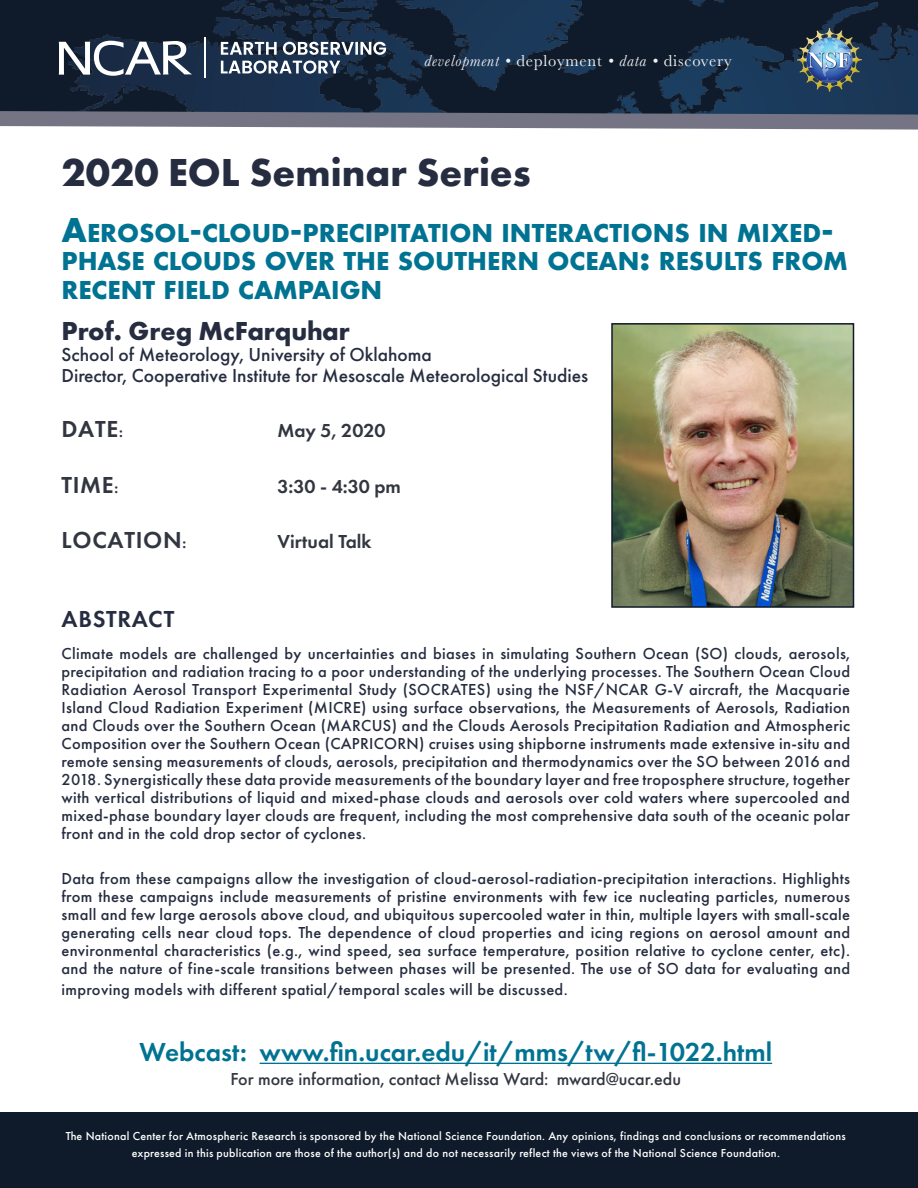
<style>
.page{position:relative;width:918px;height:1188px;background:#fff}
.page>*{position:absolute;margin:0;border:0;box-sizing:border-box;transform-origin:0 0}
.t1{font:700 40.5px "Futura PT";color:#262d40}
.t2{font:700 27px/28.5px "Futura PT";color:#007392}
.t3{font:600 27px "Futura PT";color:#007392}
.t4{font:700 27px "Futura PT";color:#262d40}
.t5{font:600 24px "Futura PT";letter-spacing:.03em;color:#323640}
.t6{font:600 24px "Futura PT";letter-spacing:.03em;color:#262d40}
.t7{font:500 19.5px/21px "Futura PT";color:#262d40}
.t8{font:600 19.5px "Futura PT";color:#323640}
.t9{font:500 18px "Futura PT";color:#323640}
.t10{font:500 16.5px/18px "Futura PT";letter-spacing:.02em;color:#262d40;text-align:justify}
.SubHeader{font:16.5px "Baskerville";letter-spacing:.05em;color:#f0f1f3}
.t11{font:500 12px "Futura PT";letter-spacing:.02em;color:#fff}
.s1{font-style:italic}
.s2{font-size:36px}
.s3{font-size:15px}
</style>
<div class="page">
<div style="left:0;top:0;width:918px;height:120px;background:#0f1b2a"></div>
<img style="left:70px;top:0;width:848px;height:103px">
<svg style="left:221px;top:42px;width:165px;height:32px;background:#616e80"></svg>
<svg style="left:59px;top:41px;width:133px;height:35px;background:#697484"></svg>
<hr style="left:204px;top:38px;width:2px;height:40px;background:#fff">
<img style="left:797px;top:28px;width:65px;height:64px">
<svg style="left:0;top:103px;width:918px;height:27px"></svg>
<hr style="left:260px;top:1063px;width:512px;height:1px;background:#007392">
<div style="left:0;top:1112px;width:918px;height:76px;background:#0f1b2a"></div>
<img style="left:614px;top:326px;width:237px;height:279px">
<div style="left:611px;top:323px;width:243px;height:285px;border:2px solid #0f1b2a"></div>
<p class="SubHeader" style="left:424px;top:50px;width:309px"><span class="s1">development •</span> deployment <span class="s1">• data •</span> discovery</p>
<p class="t1" style="left:62px;top:146px;width:471px">2020 EOL Seminar Series</p>
<p class="t2" style="left:62px;top:218px;width:788px"><span class="s2">A</span>EROSOL<span class="s2">-</span>CLOUD<span class="s2">-</span>PRECIPITATION INTERACTIONS IN MIXED<span class="s2">-<br></span>PHASE CLOUDS OVER THE SOUTHERN OCEAN<span class="s2">:</span> RESULTS FROM<br>RECENT FIELD CAMPAIGN</p>
<p class="t4" style="left:62px;top:313px;width:290px">Prof. Greg McFarquhar</p>
<p class="t7" style="left:62px;top:344px;width:528px">School of Meteorology, University of Oklahoma<br>Director, Cooperative Institute for Mesoscale Meteorological Studies</p>
<p class="t5" style="left:62px;top:414px;width:63px">DATE<span class="s3">:</span></p>
<p class="t8" style="left:278px;top:419px;width:110px">May 5, 2020</p>
<p class="t5" style="left:62px;top:470px;width:58px">TIME<span class="s3">:</span></p>
<p class="t8" style="left:278px;top:474px;width:125px">3:30 - 4:30 pm</p>
<p class="t5" style="left:62px;top:525px;width:126px">LOCATION<span class="s3">:</span></p>
<p class="t8" style="left:278px;top:530px;width:96px">Virtual Talk</p>
<p class="t6" style="left:62px;top:604px;width:114px">ABSTRACT</p>
<p class="t10" style="left:62px;top:644px;width:790px">Climate models are challenged by uncertainties and biases in simulating Southern Ocean (SO) clouds, aerosols, precipitation and radiation tracing to a poor understanding of the underlying processes. The Southern Ocean Cloud Radiation Aerosol Transport Experimental Study (SOCRATES) using the NSF/NCAR G-V aircraft, the Macquarie Island Cloud Radiation Experiment (MICRE) using surface observations, the Measurements of Aerosols, Radiation and Clouds over the Southern Ocean (MARCUS) and the Clouds Aerosols Precipitation Radiation and Atmospheric Composition over the Southern Ocean (CAPRICORN) cruises using shipborne instruments made extensive in-situ and remote sensing measurements of clouds, aerosols, precipitation and thermodynamics over the SO between 2016 and 2018. Synergistically these data provide measurements of the boundary layer and free troposphere structure, together with vertical distributions of liquid and mixed-phase clouds and aerosols over cold waters where supercooled and mixed-phase boundary layer clouds are frequent, including the most comprehensive data south of the oceanic polar front and in the cold drop sector of cyclones.</p>
<p class="t10" style="left:62px;top:869px;width:790px">Data from these campaigns allow the investigation of cloud-aerosol-radiation-precipitation interactions. Highlights from these campaigns include measurements of pristine environments with few ice nucleating particles, numerous small and few large aerosols above cloud, and ubiquitous supercooled water in thin, multiple layers with small-scale generating cells near cloud tops. The dependence of cloud properties and icing regions on aerosol amount and environmental characteristics (e.g., wind speed, sea surface temperature, position relative to cyclone center, etc). and the nature of fine-scale transitions between phases will be presented. The use of SO data for evaluating and</p>
<p class="t10" style="left:62px;top:980px;width:508px">improving models with different spatial/temporal scales will be discussed.</p>
<p class="t3" style="left:139px;top:1035px;width:634px">Webcast: www.fin.ucar.edu/it/mms/tw/fl-1022.html</p>
<p class="t9" style="left:231px;top:1068px;width:452px">For more information, contact Melissa Ward: mward@ucar.edu</p>
<p class="t11" style="left:66px;top:1129px;width:782px">The National Center for Atmospheric Research is sponsored by the National Science Foundation. Any opinions, findings and conclusions or recommendations</p>
<p class="t11" style="left:132px;top:1145px;width:650px">expressed in this publication are those of the author(s) and do not necessarily reflect the views of the National Science Foundation.</p>
</div>
